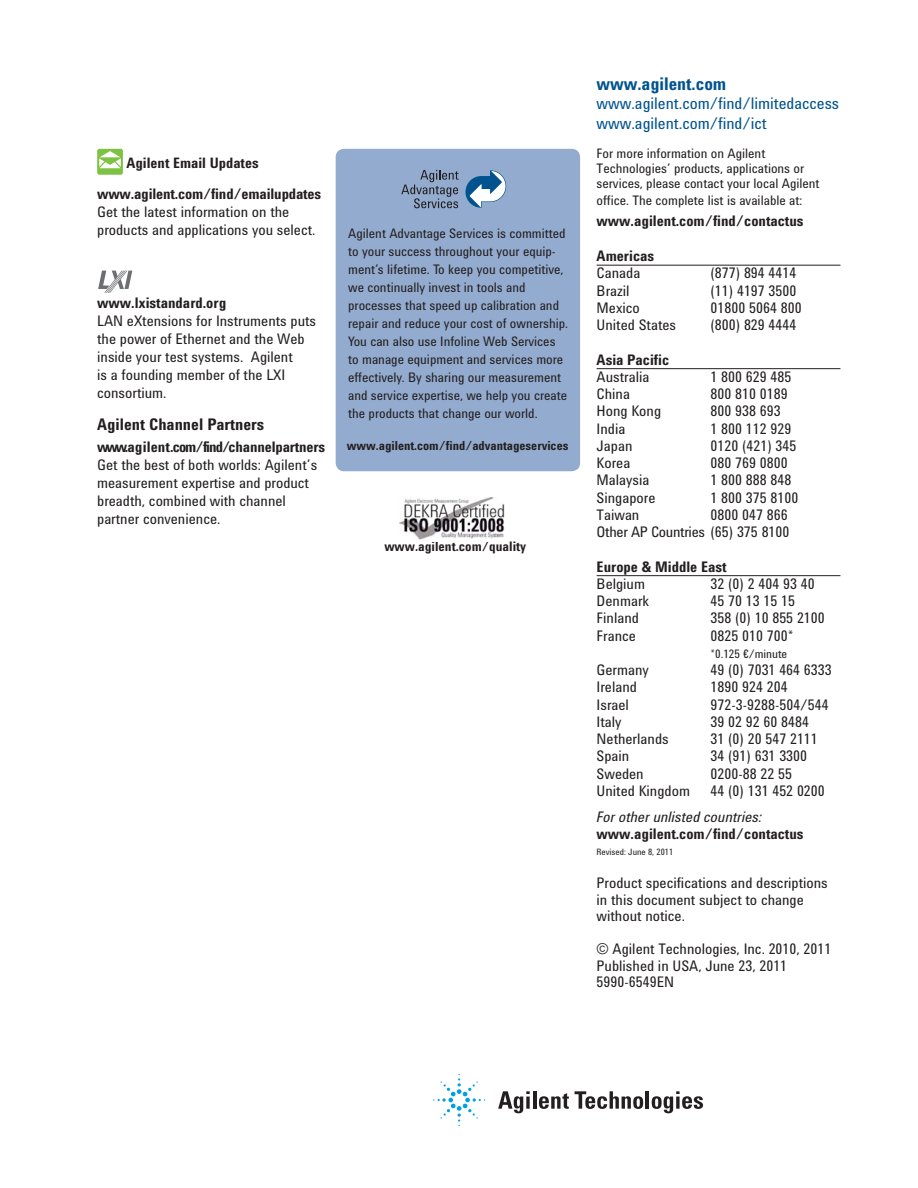
<style>
.page{position:relative;width:918px;height:1188px;background:#fff}
.page>*{position:absolute;margin:0;border:0;box-sizing:border-box;transform-origin:0 0}
.t1{font:700 18px "Agilent Condensed CFF";color:#00538e}
.t2{font:16.5px/19.5px "Agilent Condensed CFF";color:#00538e}
.t3{font:700 16.5px "Agilent Condensed CFF";color:#231f20}
.t4{font:15px/18px "Agilent Condensed CFF";color:#231f20}
.t5{font:700 15px "Agilent Condensed CFF";color:#231f20}
.t6{font:italic 15px "Agilent Condensed CFF";color:#231f20}
.t7{font:700 14.85px "Agilent Condensed CFF";color:#231f20}
.t8{font:13.5px/18px "Agilent Condensed CFF";color:#231f20}
.t9{font:700 13.5px "Agilent Condensed CFF";color:#231f20}
.t10{font:700 12.75px "Agilent Condensed CFF";color:#231f20}
.t11{font:12px "Agilent Condensed CFF";color:#231f20}
.t12{font:9px "Agilent Condensed CFF";color:#231f20}
</style>
<div class="page">
<svg style="left:498px;top:1091px;width:32px;height:22px"></svg>
<svg style="left:526px;top:1097px;width:4px;height:12px"></svg>
<hr style="left:533px;top:1091px;width:3px;height:18px;background:#231f20">
<svg style="left:539px;top:1093px;width:30px;height:16px"></svg>
<svg style="left:575px;top:1091px;width:68px;height:18px"></svg>
<hr style="left:646px;top:1091px;width:3px;height:18px;background:#231f20">
<svg style="left:652px;top:1091px;width:51px;height:22px"></svg>
<svg style="left:433px;top:1074px;width:52px;height:52px"></svg>
<div style="left:336px;top:149px;width:244px;height:322px;background:#93abce;border-radius:9px"></div>
<div style="left:97px;top:149px;width:26px;height:26px;background:#7dc242;border-radius:2px"></div>
<svg style="left:99px;top:151px;width:22px;height:17px"></svg>
<svg style="left:98px;top:271px;width:34px;height:22px"></svg>
<hr style="left:597px;top:265px;width:243px;height:1px;background:#231f20">
<hr style="left:597px;top:368px;width:243px;height:1px;background:#231f20">
<hr style="left:597px;top:575px;width:243px;height:1px;background:#231f20">
<svg style="left:401px;top:170px;width:58px;height:38px"></svg>
<svg style="left:465px;top:170px;width:41px;height:38px"></svg>
<img style="left:400px;top:498px;width:105px;height:42px">
<p class="t7" style="left:127px;top:158px;width:134px">Agilent Email Updates</p>
<p class="t5" style="left:97px;top:188px;width:225px">www.agilent.com/find/emailupdates</p>
<p class="t4" style="left:97px;top:204px;width:220px">Get the latest information on the products and applications you select.</p>
<p class="t5" style="left:97px;top:298px;width:131px">www.lxistandard.org</p>
<p class="t4" style="left:97px;top:314px;width:220px">LAN eXtensions for Instruments puts the power of Ethernet and the Web inside your test systems. Agilent<br>is a founding member of the LXI consortium.</p>
<p class="t3" style="left:97px;top:419px;width:169px">Agilent Channel Partners</p>
<p class="t5" style="left:97px;top:442px;width:230px">www.agilent.com/find/channelpartners</p>
<p class="t4" style="left:97px;top:458px;width:222px">Get the best of both worlds: Agilent’s measurement expertise and product breadth, combined with channel partner convenience.</p>
<p class="t8" style="left:348px;top:226px;width:222px">Agilent Advantage Services is committed to your success throughout your equip&shy;ment’s lifetime. To keep you competitive, we continually invest in tools and processes that speed up calibration and repair and reduce your cost of ownership.<br>You can also use Infoline Web Services to manage equipment and services more effectively. By sharing our measurement and service expertise, we help you create the products that change our world.</p>
<p class="t10" style="left:347px;top:441px;width:223px">www.agilent.com/find/advantageservices</p>
<p class="t9" style="left:384px;top:542px;width:143px">www.agilent.com/quality</p>
<p class="t1" style="left:597px;top:77px;width:131px">www.agilent.com</p>
<p class="t2" style="left:597px;top:96px;width:244px">www.agilent.com/find/limitedaccess www.agilent.com/find/ict</p>
<p class="t8" style="left:597px;top:148px;width:225px;line-height:15px">For more information on Agilent<br>Technologies’ products, applications or services, please contact your local Agilent</p>
<p class="t8" style="left:597px;top:193px;width:207px">office. The complete list is available at:</p>
<p class="t5" style="left:597px;top:215px;width:208px">www.agilent.com/find/contactus</p>
<p class="t5" style="left:597px;top:251px;width:59px">Americas</p>
<p class="t4" style="left:597px;top:266px;width:45px">Canada</p>
<p class="t4" style="left:711px;top:266px;width:87px">(877) 894 4414</p>
<p class="t4" style="left:597px;top:283px;width:35px">Brazil</p>
<p class="t4" style="left:711px;top:283px;width:87px">(11) 4197 3500</p>
<p class="t4" style="left:597px;top:300px;width:45px">Mexico</p>
<p class="t4" style="left:711px;top:300px;width:93px">01800 5064 800</p>
<p class="t4" style="left:597px;top:318px;width:81px">United States</p>
<p class="t4" style="left:711px;top:318px;width:87px">(800) 829 4444</p>
<p class="t5" style="left:597px;top:354px;width:74px">Asia Pacific</p>
<p class="t4" style="left:597px;top:369px;width:54px">Australia</p>
<p class="t4" style="left:711px;top:369px;width:82px">1 800 629 485</p>
<p class="t4" style="left:597px;top:387px;width:35px">China</p>
<p class="t4" style="left:711px;top:387px;width:79px">800 810 0189</p>
<p class="t4" style="left:597px;top:404px;width:66px">Hong Kong</p>
<p class="t4" style="left:711px;top:404px;width:72px">800 938 693</p>
<p class="t4" style="left:597px;top:421px;width:30px">India</p>
<p class="t4" style="left:711px;top:421px;width:82px">1 800 112 929</p>
<p class="t4" style="left:597px;top:438px;width:37px">Japan</p>
<p class="t4" style="left:711px;top:438px;width:87px">0120 (421) 345</p>
<p class="t4" style="left:597px;top:456px;width:35px">Korea</p>
<p class="t4" style="left:711px;top:456px;width:79px">080 769 0800</p>
<p class="t4" style="left:597px;top:473px;width:54px">Malaysia</p>
<p class="t4" style="left:711px;top:473px;width:82px">1 800 888 848</p>
<p class="t4" style="left:597px;top:490px;width:60px">Singapore</p>
<p class="t4" style="left:711px;top:490px;width:89px">1 800 375 8100</p>
<p class="t4" style="left:597px;top:507px;width:44px">Taiwan</p>
<p class="t4" style="left:597px;top:508px;width:194px;line-height:17.2px;text-align:right">0800 047 866<br>Other AP Countries (65) 375 8100</p>
<p class="t5" style="left:597px;top:561px;width:132px">Europe &amp; Middle East</p>
<p class="t4" style="left:597px;top:576px;width:50px">Belgium</p>
<p class="t4" style="left:711px;top:576px;width:106px">32 (0) 2 404 93 40</p>
<p class="t4" style="left:597px;top:594px;width:54px">Denmark</p>
<p class="t4" style="left:711px;top:594px;width:86px">45 70 13 15 15</p>
<p class="t4" style="left:597px;top:611px;width:44px">Finland</p>
<p class="t4" style="left:711px;top:611px;width:116px">358 (0) 10 855 2100</p>
<p class="t4" style="left:597px;top:628px;width:41px">France</p>
<p class="t4" style="left:711px;top:628px;width:84px">0825 010 700*</p>
<p class="t11" style="left:711px;top:649px;width:78px">*0.125 €/minute</p>
<p class="t4" style="left:597px;top:663px;width:54px">Germany</p>
<p class="t4" style="left:711px;top:663px;width:123px">49 (0) 7031 464 6333</p>
<p class="t4" style="left:597px;top:680px;width:42px">Ireland</p>
<p class="t4" style="left:711px;top:680px;width:79px">1890 924 204</p>
<p class="t4" style="left:597px;top:697px;width:34px">Israel</p>
<p class="t4" style="left:711px;top:697px;width:120px">972-3-9288-504/544</p>
<p class="t4" style="left:597px;top:714px;width:27px">Italy</p>
<p class="t4" style="left:711px;top:714px;width:100px">39 02 92 60 8484</p>
<p class="t4" style="left:597px;top:732px;width:74px">Netherlands</p>
<p class="t4" style="left:711px;top:732px;width:109px">31 (0) 20 547 2111</p>
<p class="t4" style="left:597px;top:749px;width:34px">Spain</p>
<p class="t4" style="left:711px;top:749px;width:98px">34 (91) 631 3300</p>
<p class="t4" style="left:597px;top:766px;width:49px">Sweden</p>
<p class="t4" style="left:711px;top:766px;width:83px">0200-88 22 55</p>
<p class="t4" style="left:597px;top:783px;width:95px">United Kingdom</p>
<p class="t4" style="left:711px;top:783px;width:116px">44 (0) 131 452 0200</p>
<p class="t6" style="left:597px;top:811px;width:167px">For other unlisted countries:</p>
<p class="t5" style="left:597px;top:828px;width:208px">www.agilent.com/find/contactus</p>
<p class="t12" style="left:597px;top:849px;width:78px">Revised: June 8, 2011</p>
<p class="t4" style="left:597px;top:877px;width:233px;line-height:16.5px">Product specifications and descriptions in this document subject to change without notice.</p>
<p class="t4" style="left:597px;top:943px;width:236px;line-height:16.5px">© Agilent Technologies, Inc. 2010, 2011<br>Published in USA, June 23, 2011<br>5990-6549EN</p>
</div>
